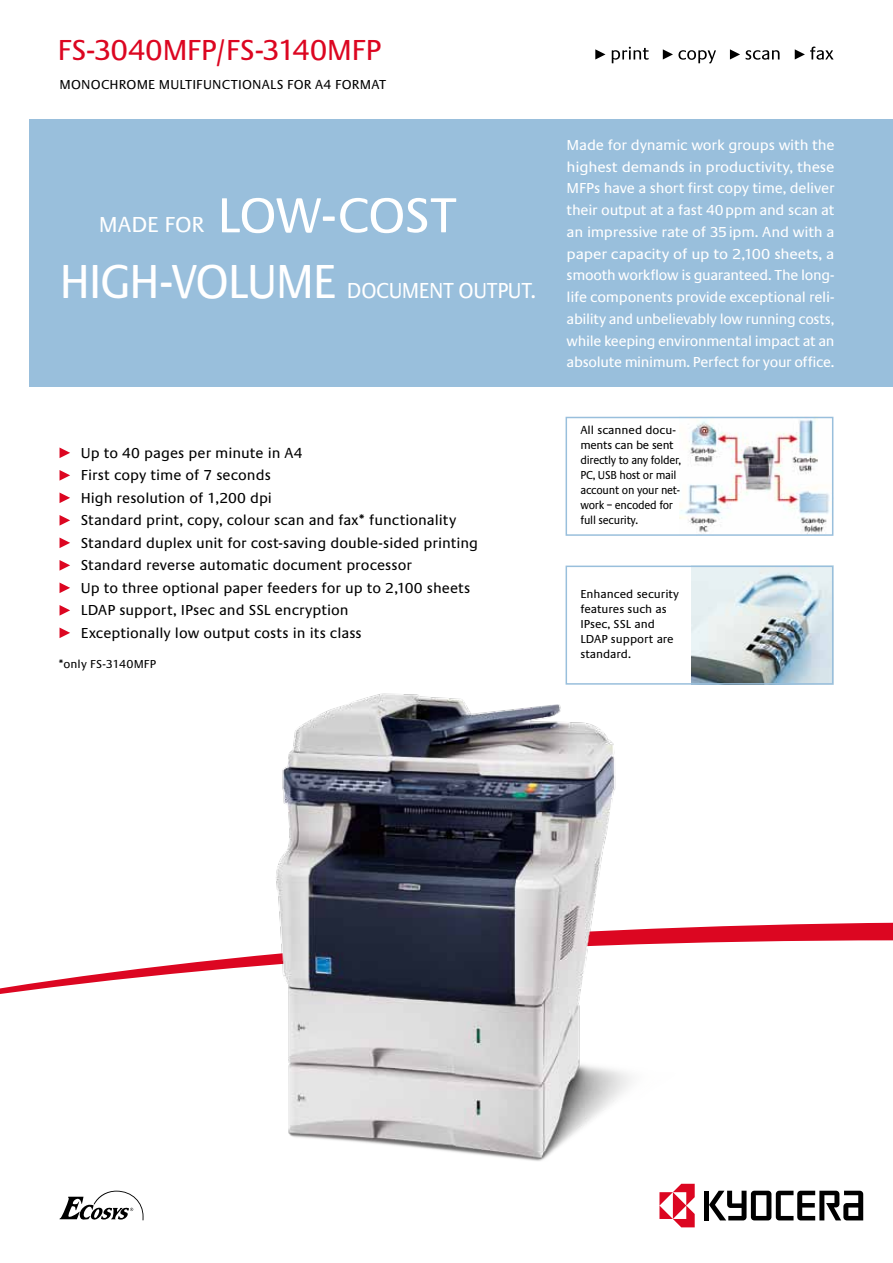
<style>
.page{position:relative;width:893px;height:1263px;background:#fff}
.page>*{position:absolute;margin:0;border:0;box-sizing:border-box;transform-origin:0 0}
.t1{font:51px "Praxis EF";color:#fff}
.t2{font:30px "Praxis EF";letter-spacing:-.025em;color:#dc0621}
.t3{font:22.5px "Praxis EF";letter-spacing:-.015em;color:#fff;scale:.92 1}
.t4{font:22.5px "Praxis EF";letter-spacing:-.015em;color:#fff}
.t5{font:15px/21.8px "Praxis EF";letter-spacing:-.02em;color:#fff;text-align:justify}
.t6{font:15px/22.5px "Praxis EF";color:#000}
.t7{font:13.5px "Praxis EF";letter-spacing:.015em;color:#000}
.t8{font:12px/15px "Praxis EF";letter-spacing:-.02em;color:#000}
.t9{font:12px/15px "Praxis EF";color:#000}
.t10{font:12px "Praxis EF";letter-spacing:.01em;color:#000}
.s1{font-size:49.5px}
</style>
<div class="page">
<svg style="left:706px;top:922px;width:187px;height:18px;background:#e0273e"></svg>
<svg style="left:0;top:940px;width:893px;height:54px"></svg>
<div style="left:30px;top:119px;width:863px;height:268px;background:#99bfdc"></div>
<img style="left:207px;top:677px;width:499px;height:551px">
<img style="left:679px;top:420px;width:151px;height:113px">
<img style="left:691px;top:569px;width:139px;height:113px">
<div style="left:704px;top:1191px;width:5px;height:29px;background:#000"></div>
<svg style="left:709px;top:1191px;width:154px;height:29px"></svg>
<svg style="left:659px;top:1184px;width:36px;height:43px"></svg>
<svg style="left:795px;top:47px;width:38px;height:13px"></svg>
<svg style="left:746px;top:50px;width:33px;height:10px"></svg>
<svg style="left:595px;top:49px;width:10px;height:11px"></svg>
<svg style="left:663px;top:49px;width:53px;height:14px"></svg>
<svg style="left:612px;top:47px;width:37px;height:16px"></svg>
<svg style="left:730px;top:49px;width:10px;height:11px"></svg>
<svg style="left:60px;top:447px;width:10px;height:11px"></svg>
<svg style="left:60px;top:470px;width:10px;height:11px"></svg>
<svg style="left:60px;top:492px;width:10px;height:11px"></svg>
<svg style="left:60px;top:515px;width:10px;height:11px"></svg>
<svg style="left:60px;top:537px;width:10px;height:11px"></svg>
<svg style="left:60px;top:560px;width:10px;height:11px"></svg>
<svg style="left:60px;top:582px;width:10px;height:11px"></svg>
<svg style="left:60px;top:605px;width:10px;height:11px"></svg>
<svg style="left:60px;top:627px;width:10px;height:11px"></svg>
<svg style="left:60px;top:1191px;width:83px;height:29px"></svg>
<div style="left:566px;top:566px;width:267px;height:119px;border:2px solid #99bfdc"></div>
<div style="left:566px;top:417px;width:267px;height:119px;border:2px solid #99bfdc"></div>
<h2 class="t2" style="left:57px;top:33px;width:309px">FS-3040MFP/FS-3140MFP</h2>
<p class="t7" style="left:60px;top:77px;width:42px">MONOCHRO</p>
<p class="t7" style="left:137px;top:77px;width:42px">ME MULTIFU</p>
<p class="t7" style="left:212px;top:77px;width:18px">NCTIO</p>
<p class="t7" style="left:252px;top:77px;width:25px">NALSFOR</p>
<p class="t7" style="left:315px;top:77px;width:25px">A4 FOR</p>
<p class="t7" style="left:360px;top:77px;width:27px">MAT</p>
<h1 class="t1" style="left:217px;top:188px;width:241px">low-cost</h1>
<h3 class="t3" style="left:60px;top:279px;width:519px"><span class="s1">high-volume</span> DOCU MENT output.</h3>
<h3 class="t4" style="left:99px;top:213px;width:107px">MADE for</h3>
<p class="t6" style="left:70px;top:442px;width:409px">Up to 40 pages per minute in A4<br>First copy time of 7 seconds<br>H igh resolution of 1,200 dpi<br>Standard print, copy, colour scan and fax* functionality Standard duplex unit for cost-saving double-sided printing Standard reverse automatic document processor<br>U p to three optional paper feeders for up to 2,100 sheets LDAP support, IPsec and SSL</p>
<p class="t6" style="left:81px;top:599px;width:282px;text-indent:194px">encryption<br>Exceptionally low output costs in its class</p>
<p class="t10" style="left:58px;top:657px;width:92px">*only FS-3140MFP</p>
<p class="t5" style="left:567px;top:134px;width:269px">Made for dynamic work groups with the highest demands in productivity, these MFPs have a short first copy time, deliver their output at a fast 40 ppm and scan at an impressive rate of 35 ipm. And with a paper capacity of up to 2,100 sheets, a smooth workflow is guaranteed. The long&shy;life components provide exceptional reli&shy;ability and unbelievably low running costs, while keeping environmental impact at an absolute minimum. Perfect for your office.</p>
<p class="t8" style="left:580px;top:423px;width:102px">All scanned docu&shy;ments can be sent directly to any folder,<br>PC, USB host or mail account on your net&shy;work – encoded for full security.</p>
<p class="t9" style="left:580px;top:587px;width:100px">Enhanced security features such as<br>IPsec, SSL</p>
<p class="t9" style="left:580px;top:617px;width:95px;text-indent:54px">and<br>LDAP support are standard.</p>
</div>
